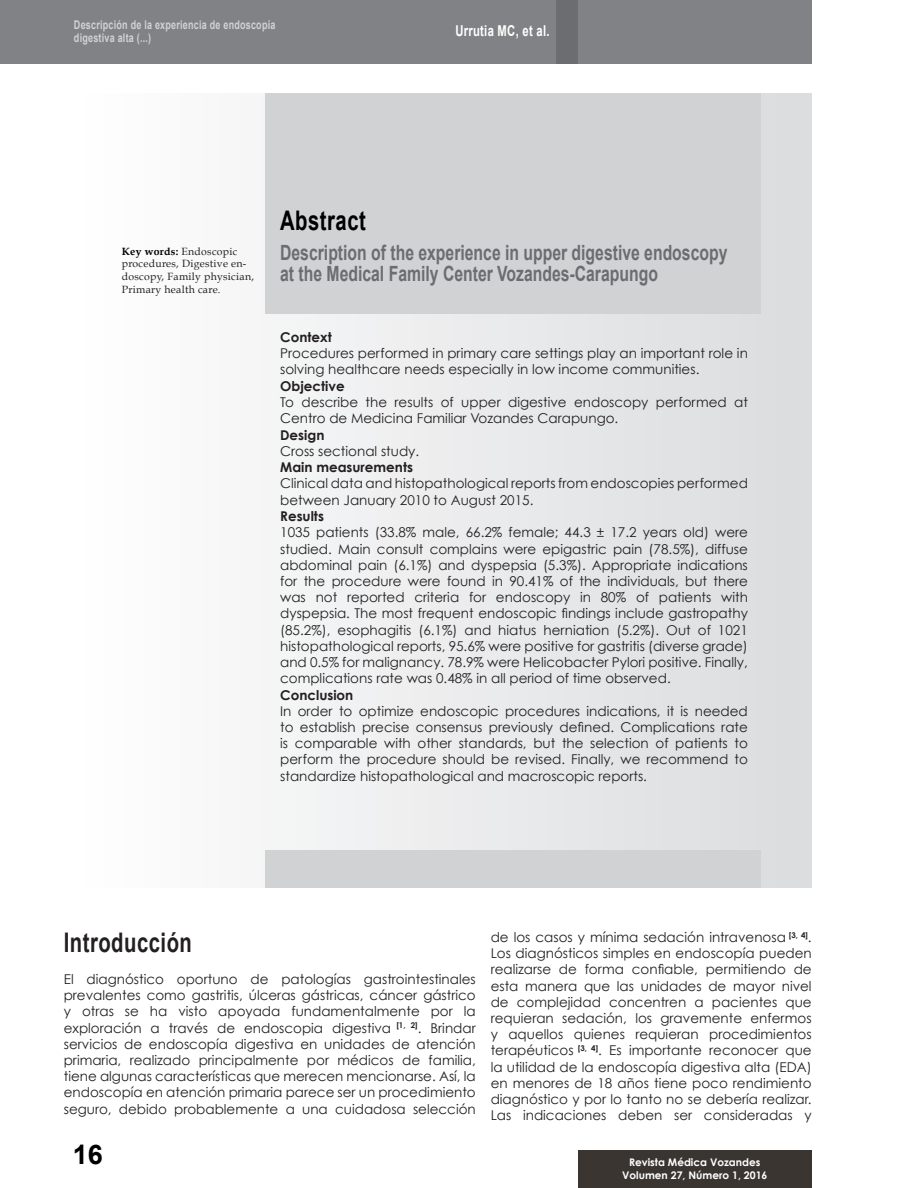
<style>
.page{position:relative;width:918px;height:1188px;background:#fff}
.page>*{position:absolute;margin:0;border:0;box-sizing:border-box;transform-origin:0 0}
.INTRATÍTULOS_ARTÍCUL{font:700 27px "Arial";letter-spacing:.025em;color:#231f20;scale:.75 1}
.ABSTRACT{font:700 27px "Arial";letter-spacing:.025em;color:#000;scale:.75 1}
.ABSTRACT-2{font:700 27px "Arial";letter-spacing:.025em;color:#000}
.TÍTULO_ABSTRACT{font:700 21px/21px "Arial";color:#6c6d70;scale:.75 1}
.AUTOR_PÁGINAS_INTERN{font:700 15px "Arial";letter-spacing:.025em;color:#fff;scale:.75 1}
.TEXTO_CUERPO2{font:13.5px/16.2px "Century Gothic";color:#231f20;text-align:justify}
.INTRATÍTULO_ABSTRACT{font:700 13.5px "Century Gothic";color:#231f20}
.TÍTULO_PÁGINAS_INTER{font:700 12px "Arial";letter-spacing:.025em;color:#d1d2d4;scale:.75 1}
.ANIDADO_KW{font:10.5px/12.6px "Book Antiqua";letter-spacing:.025em;color:#231f20}
.t1{font:700 10.5px "Century Gothic";color:#fff}
.s1{font-weight:700;color:#000}
</style>
<div class="page">
<div style="left:74px;top:94px;width:738px;height:794px;background:linear-gradient(to right,#fff,#dbdcde)"></div>
<div style="left:265px;top:94px;width:496px;height:220px;background:#d1d2d4"></div>
<div style="left:265px;top:850px;width:496px;height:38px;background:#d1d2d4"></div>
<div style="left:0;top:0;width:812px;height:64px;background:#808285"></div>
<div style="left:557px;top:0;width:21px;height:64px;background:#6c6d70"></div>
<div style="left:578px;top:1150px;width:234px;height:38px;background:#3b3532"></div>
<p class="TÍTULO_PÁGINAS_INTER" style="left:74px;top:17px;width:270px">Descripción de la experiencia de endoscopía</p>
<p class="TÍTULO_PÁGINAS_INTER" style="left:74px;top:30px;width:105px">digestiva alta (...)</p>
<p class="AUTOR_PÁGINAS_INTERN" style="left:455px;top:21px;width:127px">Urrutia MC, et al.</p>
<p class="ANIDADO_KW" style="left:122px;top:245px;width:134px"><span class="s1">Key words:</span> Endoscopic procedures, Digestive en&shy;doscopy, Family physician,<br>Primary health care.</p>
<p class="ABSTRACT" style="left:280px;top:202px;width:116px">Abstract</p>
<p class="TÍTULO_ABSTRACT" style="left:280px;top:242px;width:598px">Description of the experience in upper digestive endoscopy at the Medical Family Center Vozandes-Carapungo</p>
<p class="INTRATÍTULO_ABSTRACT" style="left:280px;top:328px;width:53px">Context</p>
<p class="TEXTO_CUERPO2" style="left:280px;top:345px;width:469px">Procedures performed in primary care settings play an important role in solving healthcare needs especially in low income communities.</p>
<p class="INTRATÍTULO_ABSTRACT" style="left:280px;top:377px;width:66px">Objective</p>
<p class="TEXTO_CUERPO2" style="left:280px;top:394px;width:469px">To describe the results of upper digestive endoscopy performed at<br>Centro de Medicina Familiar Vozandes Carapungo.</p>
<p class="INTRATÍTULO_ABSTRACT" style="left:280px;top:426px;width:46px">Design</p>
<p class="TEXTO_CUERPO2" style="left:280px;top:443px;width:141px">Cross sectional study.</p>
<p class="INTRATÍTULO_ABSTRACT" style="left:280px;top:459px;width:134px">Main measurements</p>
<p class="TEXTO_CUERPO2" style="left:280px;top:475px;width:469px">Clinical data and histopathological reports from endoscopies performed between January 2010 to August 2015.</p>
<p class="INTRATÍTULO_ABSTRACT" style="left:280px;top:508px;width:45px">Results</p>
<p class="TEXTO_CUERPO2" style="left:280px;top:524px;width:469px">1035 patients (33.8% male, 66.2% female; 44.3 ± 17.2 years old) were studied. Main consult complains were epigastric pain (78.5%), diffuse abdominal pain (6.1%) and dyspepsia (5.3%). Appropriate indications for the procedure were found in 90.41% of the individuals, but there was not reported criteria for endoscopy in 80% of patients with dyspepsia. The most frequent endoscopic findings include gastropathy (85.2%), esophagitis (6.1%) and hiatus herniation (5.2%). Out of 1021 histopathological reports, 95.6% were positive for gastritis (diverse grade) and 0.5% for malignancy. 78.9% were Helicobacter Pylori positive. Finally, complications rate was 0.48% in all period of time observed.</p>
<p class="INTRATÍTULO_ABSTRACT" style="left:280px;top:686px;width:75px">Conclusion</p>
<p class="TEXTO_CUERPO2" style="left:280px;top:703px;width:469px">In order to optimize endoscopic procedures indications, it is needed to establish precise consensus previously defined. Complications rate is comparable with other standards, but the selection of patients to perform the procedure should be revised. Finally, we recommend to standardize histopathological and macroscopic reports.</p>
<p class="INTRATÍTULOS_ARTÍCUL" style="left:64px;top:924px;width:172px">Introducción</p>
<p class="TEXTO_CUERPO2" style="left:64px;top:971px;width:414px">El diagnóstico oportuno de patologías gastrointestinales prevalentes como gastritis, úlceras gástricas, cáncer gástrico y otras se ha visto apoyada fundamentalmente por la exploración a través de endoscopia digestiva <sup>[1,</sup> <sup>2]</sup>. Brindar servicios de endoscopía digestiva en unidades de atención primaria, realizado principalmente por médicos de familia, tiene algunas características que merecen mencionarse. Así, la endoscopía en atención primaria parece ser un procedimiento seguro, debido probablemente a una cuidadosa selección</p>
<p class="ABSTRACT-2" style="left:73px;top:1136px;width:32px">16</p>
<p class="TEXTO_CUERPO2" style="left:491px;top:929px;width:323px">de los casos y mínima sedación intravenosa <sup>[3,</sup> <sup>4]</sup>.<br>Los diagnósticos simples en endoscopía pueden realizarse de forma confiable, permitiendo de esta manera que las unidades de mayor nivel de complejidad concentren a pacientes que requieran sedación, los gravemente enfermos y aquellos quienes requieran procedimientos terapéuticos <sup>[3,</sup> <sup>4]</sup>. Es importante reconocer que la utilidad de la endoscopía digestiva alta (EDA) en menores de 18 años tiene poco rendimiento diagnóstico y por lo tanto no se debería realizar.<br>Las indicaciones deben ser consideradas y</p>
<p class="t1" style="left:629px;top:1156px;width:133px">Revista Médica Vozandes</p>
<p class="t1" style="left:622px;top:1168px;width:147px">Volumen 27, Número 1, 2016</p>
</div>
